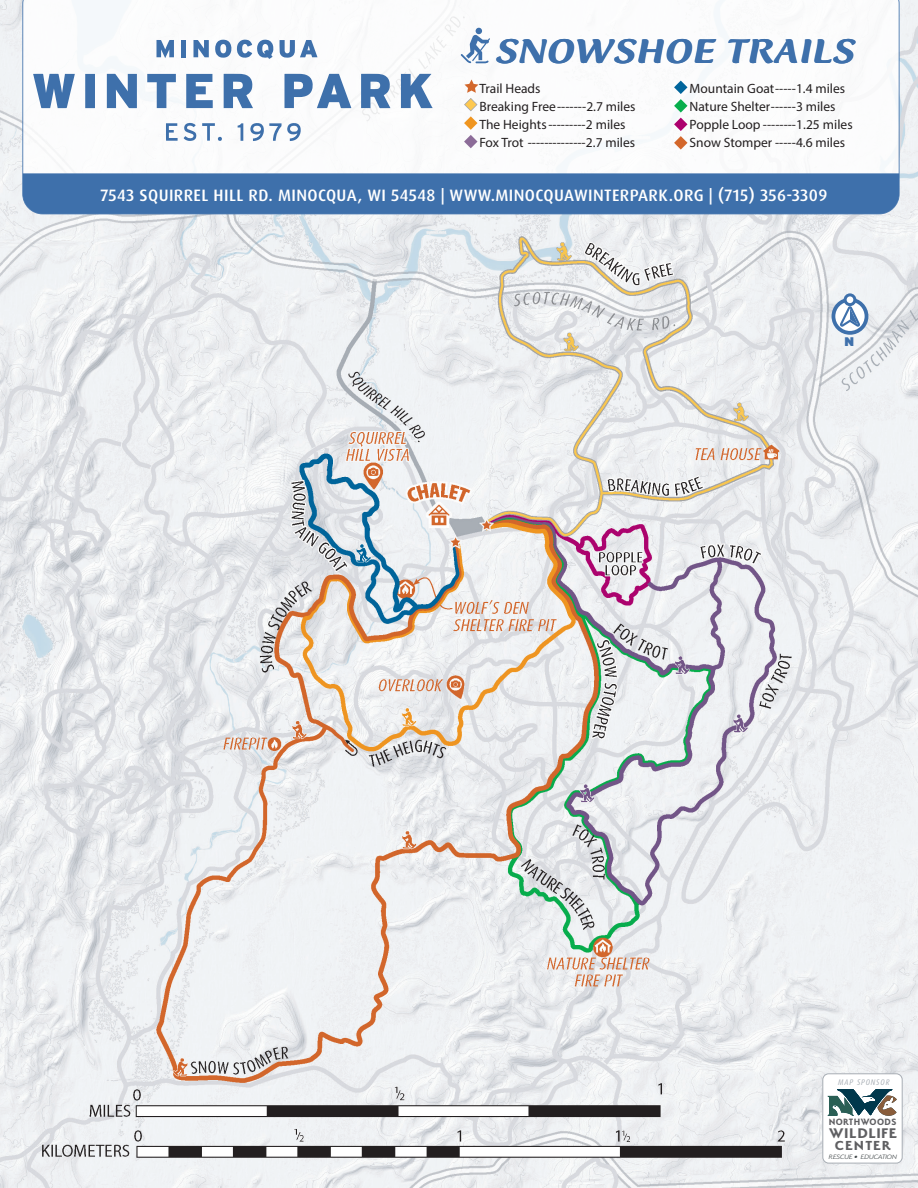
<style>
.page{position:relative;width:918px;height:1188px;background:#fff}
.page>*{position:absolute;margin:0;border:0;box-sizing:border-box;transform-origin:0 0}
.t1{font:italic 500 35.4px "CT Mercurius Std";color:#3e70ab;scale:1.21 1}
.t2{font:500 16.5px "Dax Pro";letter-spacing:.025em;color:#fff}
.t3{font:700 15.6px "Serenity";letter-spacing:.045em;color:#5f5f62}
.t4{font:700 14.7px "Serenity";letter-spacing:.065em;color:#5f5f62}
.t5{font:13.5px/18px "Myriad Pro";color:#231f20}
.t6{font:900 expanded 12.75px "Dax Pro";color:#3e70ab}
.t7{font:700 10.2px "Serenity";letter-spacing:.045em;color:#5f5f62;scale:.95 1}
.t8{font:italic condensed 8.25px "Dax Pro";letter-spacing:.1em;color:#a8aeb5}
.t9{font:italic 300 7.05px "Serenity";color:#42484a;scale:1.04 1}
</style>
<div class="page">
<img style="left:0;top:0;width:918px;height:1188px">
<svg style="left:23px;top:0;width:876px;height:173px"></svg>
<div style="left:23px;top:173px;width:876px;height:41px;background:#3e70ab"></div>
<svg style="left:833px;top:300px;width:34px;height:33px"></svg>
<div style="left:832px;top:298px;width:36px;height:37px;border:4px solid #3e70ab;border-radius:50%"></div>
<svg style="left:840px;top:293px;width:20px;height:34px"></svg>
<div style="left:823px;top:1074px;width:79px;height:89px;background:#fff;border-radius:6px"></div>
<div style="left:823px;top:1074px;width:79px;height:89px;border:1px solid #a8aeb5;border-radius:6px"></div>
<svg style="left:828px;top:1089px;width:69px;height:27px"></svg>
<svg style="left:33px;top:74px;width:42px;height:34px"></svg>
<svg style="left:401px;top:74px;width:32px;height:34px"></svg>
<svg style="left:107px;top:74px;width:30px;height:34px"></svg>
<svg style="left:361px;top:74px;width:29px;height:34px"></svg>
<svg style="left:224px;top:74px;width:29px;height:34px"></svg>
<svg style="left:186px;top:74px;width:27px;height:34px"></svg>
<svg style="left:284px;top:74px;width:67px;height:34px"></svg>
<svg style="left:147px;top:74px;width:29px;height:34px"></svg>
<svg style="left:85px;top:74px;width:10px;height:34px"></svg>
<svg style="left:157px;top:40px;width:17px;height:18px"></svg>
<svg style="left:194px;top:40px;width:15px;height:17px"></svg>
<svg style="left:215px;top:39px;width:102px;height:20px"></svg>
<div style="left:181px;top:40px;width:5px;height:17px;background:#3e70ab"></div>
<svg style="left:250px;top:123px;width:51px;height:18px"></svg>
<svg style="left:238px;top:123px;width:5px;height:18px"></svg>
<svg style="left:166px;top:122px;width:56px;height:19px"></svg>
<svg style="left:674px;top:81px;width:14px;height:69px"></svg>
<svg style="left:464px;top:80px;width:14px;height:68px"></svg>
<svg style="left:461px;top:28px;width:29px;height:35px"></svg>
<h1 class="t1" style="left:494px;top:33px;width:304px">SNOWSHOE TRAILS</h1>
<p class="t5" style="left:690px;top:79px;width:165px">Mountain Goat-----1.4 miles<br>Nature Shelter------3 miles<br>Popple Loop --------1.25 miles<br>Snow Stomper -----4.6 miles</p>
<p class="t5" style="left:479px;top:79px;width:158px">Trail Heads<br>Breaking Free-------2.7 miles<br>The Heights ---------2 miles<br>Fox Trot --------------2.7 miles</p>
<p class="t2" style="left:100px;top:184px;width:728px">7543 SQUIRREL HILL RD. MINOCQUA, WI 54548 | WWW.MINOCQUAWINTERPARK.ORG | (715) 356-3309</p>
<p class="t6" style="left:844px;top:334px;width:11px">N</p>
<p class="t8" style="left:838px;top:1077px;width:53px">MAP SPONSOR</p>
<p class="t7" style="left:829px;top:1116px;width:73px">NORTHWOODS</p>
<p class="t4" style="left:835px;top:1137px;width:57px">CENTER</p>
<p class="t3" style="left:829px;top:1124px;width:69px">WILDLIFE</p>
<p class="t9" style="left:829px;top:1153px;width:67px">RESCUE • EDUCATION</p>
</div>
